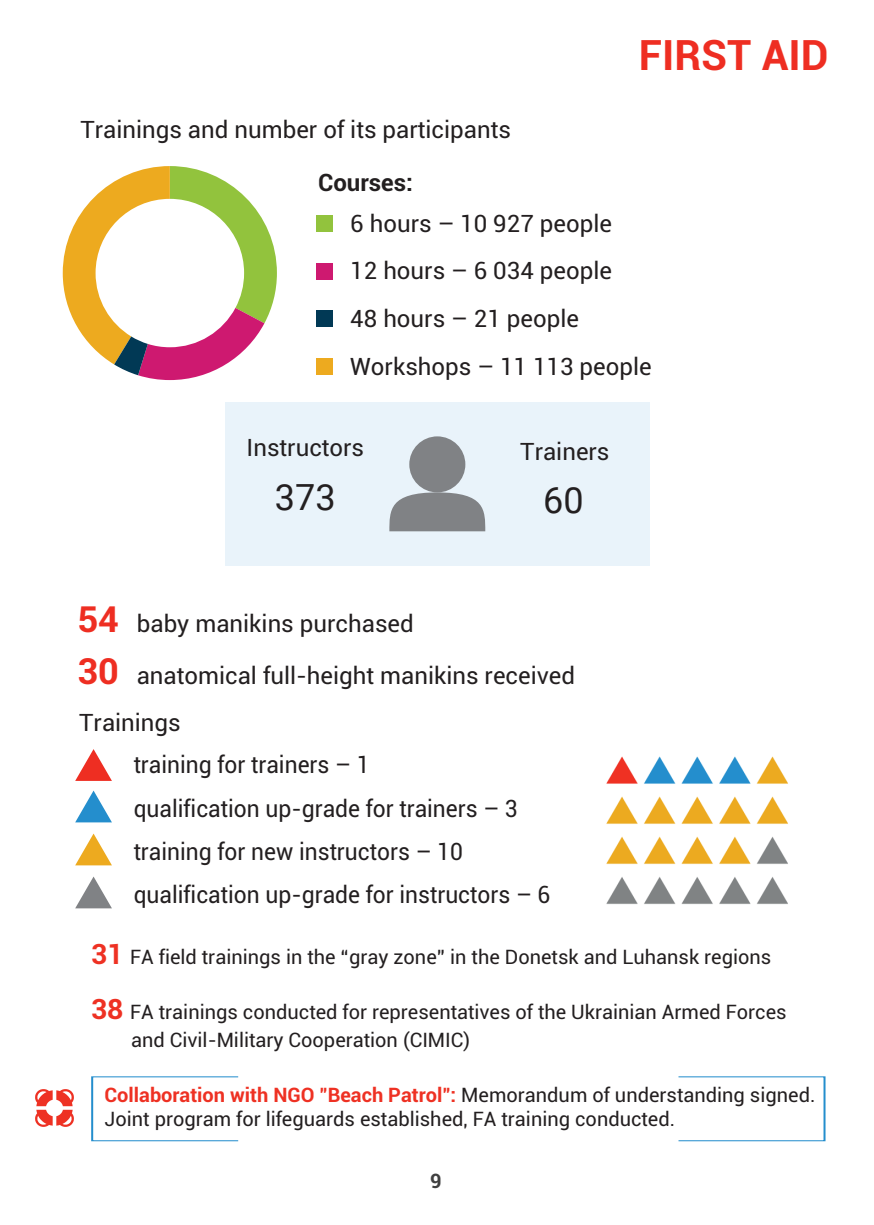
<style>
.page{position:relative;width:874px;height:1225px;background:#fff}
.page>*{position:absolute;margin:0;border:0;box-sizing:border-box;transform-origin:0 0}
.t1{font:700 42px "Roboto";color:#ee2e22}
.t2{font:36px "Roboto";color:#231f20}
.t3{font:24px/47.6px "Roboto";color:#231f20}
.t4{font:24px/43px "Roboto";color:#231f20;scale:.95 1}
.t5{font:700 24px "Roboto";color:#231f20}
.t6{font:20px/27.6px "Roboto";color:#231f20}
.t7{font:700 20px "Roboto";color:#404040}
.s1{font-weight:700;font-size:36px;color:#ee2e22}
.s2{font-weight:700;font-size:28px;color:#ee3123}
.s3{font-weight:700;color:#ee3123}
</style>
<div class="page">
<img style="left:606px;top:756px;width:182px;height:148px">
<div style="left:225px;top:402px;width:424px;height:163px;background:#e9f3fa"></div>
<div style="left:317px;top:216px;width:16px;height:16px;background:#92c33d"></div>
<div style="left:317px;top:263px;width:16px;height:16px;background:#ce1970"></div>
<div style="left:317px;top:311px;width:16px;height:16px;background:#013955"></div>
<div style="left:317px;top:358px;width:16px;height:16px;background:#edaa1f"></div>
<svg style="left:63px;top:166px;width:214px;height:214px"></svg>
<div style="left:409px;top:436px;width:56px;height:56px;background:#808285;border-radius:50%"></div>
<svg style="left:389px;top:492px;width:96px;height:39px;background:#8d9094"></svg>
<div style="left:91px;top:1076px;width:148px;height:65px;border:1px solid #248ecd"></div>
<div style="left:677px;top:1076px;width:147px;height:65px;border:1px solid #248ecd"></div>
<svg style="left:75px;top:749px;width:37px;height:32px"></svg>
<svg style="left:75px;top:790px;width:37px;height:32px"></svg>
<svg style="left:75px;top:833px;width:37px;height:32px"></svg>
<svg style="left:75px;top:876px;width:37px;height:32px"></svg>
<img style="left:35px;top:1089px;width:38px;height:38px">
<p class="t3" style="left:80px;top:104px;width:432px">Trainings and number of its participants</p>
<p class="t5" style="left:318px;top:165px;width:96px">Courses:</p>
<h1 class="t1" style="left:638px;top:25px;width:191px">FIRST AID</h1>
<p class="t3" style="left:350px;top:199px;width:303px">6 hours – 10 927 people<br>12 hours – 6 034 people<br>48 hours – 21 people<br>Workshops – 11 113 people</p>
<p class="t3" style="left:246px;top:423px;width:119px">Instructors</p>
<h2 class="t2" style="left:275px;top:471px;width:62px">373</h2>
<h2 class="t2" style="left:543px;top:475px;width:42px">60</h2>
<p class="t3" style="left:520px;top:427px;width:91px">Trainers</p>
<p class="t3" style="left:77px;top:597px;width:499px;line-height:51px"><span class="s1">54</span> baby manikins purchased<br><span class="s1">30</span> anatomical full-height manikins received</p>
<p class="t3" style="left:79px;top:698px;width:103px">Trainings</p>
<p class="t4" style="left:134px;top:742px;width:440px">training for trainers – 1<br>qualification up-grade for trainers – 3 training for new instructors – 10 qualification up-grade for instructors – 6</p>
<p class="t6" style="left:91px;top:942px;width:681px"><span class="s2">31</span> FA field trainings in the “gray zone” in the Donetsk and Luhansk regions</p>
<p class="t6" style="left:131px;top:997px;width:656px;text-indent:-40px"><span class="s2">38</span> FA trainings conducted for representatives of the Ukrainian Armed Forces and Civil-Military Cooperation (CIMIC)</p>
<p class="t6" style="left:104px;top:1082px;width:712px;line-height:24px"><span class="s3">Collaboration with NGO "Beach Patrol":</span> Memorandum of understanding signed.<br>Joint program for lifeguards established, FA training conducted.</p>
<p class="t7" style="left:430px;top:1166px;width:13px">9</p>
</div>
